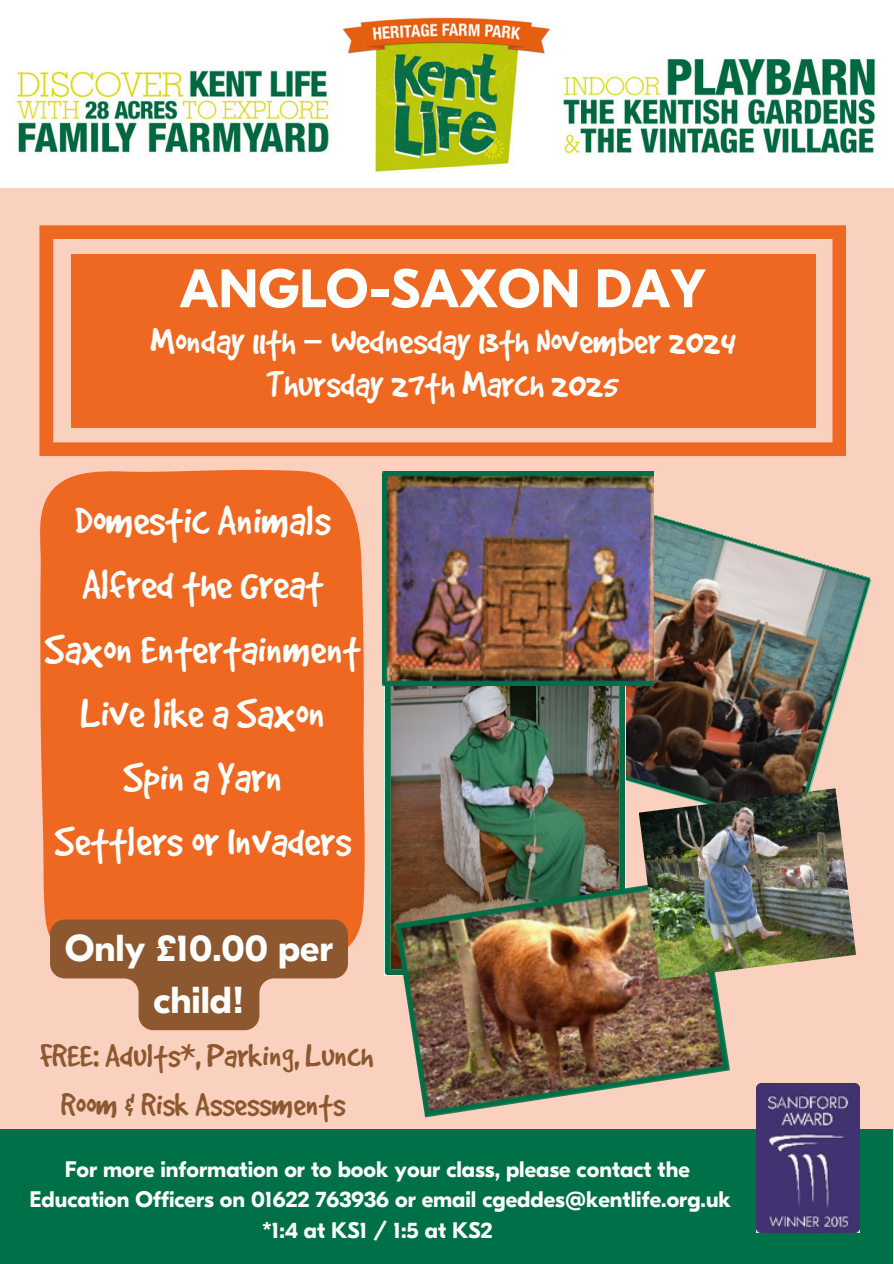
<style>
.page{position:relative;width:894px;height:1264px;background:#fff}
.page>*{position:absolute;margin:0;border:0;box-sizing:border-box;transform-origin:0 0}
.t1{font:700 54px "GT Eesti Pro Display";color:#fcfefc}
.t2{font:46.05px/64.2px "Good Dog";color:#fcfefc;text-align:center}
.t3{font:40.8px/43px "Good Dog";color:#fcfefc;text-align:center}
.t4{font:700 37.5px/51.8px "GT Eesti Pro Display";color:#fcfefc;text-align:center}
.t5{font:36px/49.5px "Good Dog";color:#8d5830;text-align:center}
.t6{font:700 22.5px "GT Eesti Pro Display";color:#fcfefc}
.s1{font-family:"Noto Sans Gurmukhi"}
</style>
<div class="page">
<div style="left:0;top:0;width:893px;height:1263px;background:#f9d1be"></div>
<img style="left:0;top:0;width:893px;height:188px">
<svg style="left:39px;top:225px;width:806px;height:231px"></svg>
<div style="left:72px;top:254px;width:743px;height:174px;background:#ee6821"></div>
<div style="left:40px;top:469px;width:325px;height:478px;background:#ee6821"></div>
<div style="left:0;top:1129px;width:891px;height:134px;background:#007048"></div>
<img style="left:756px;top:1083px;width:103px;height:149px">
<img style="left:625px;top:497px;width:246px;height:334px">
<img style="left:384px;top:685px;width:241px;height:290px">
<img style="left:382px;top:471px;width:271px;height:214px">
<img style="left:395px;top:876px;width:334px;height:241px">
<img style="left:638px;top:788px;width:217px;height:191px">
<svg style="left:50px;top:919px;width:298px;height:111px"></svg>
<p class="t1" style="left:179px;top:258px;width:527px">ANGLO-SAXON DAY</p>
<p class="t3" style="left:150px;top:319px;width:586px">Monday 11th <span class="s1">–</span> Wednesday 13th November 2024<br>Thursday 27th March 2025</p>
<p class="t2" style="left:44px;top:488px;width:318px">Domestic Animals<br>Alfred the Great<br>Saxon Entertainment<br>Live like a Saxon<br>Spin a Yarn<br>Settlers or Invaders</p>
<p class="t4" style="left:65px;top:922px;width:269px">Only £10.00 per child!</p>
<p class="t5" style="left:40px;top:1030px;width:335px">FREE: Adults*, Parking, Lunch<br>Room &amp; Risk Assessments</p>
<p class="t6" style="left:65px;top:1156px;width:626px">For more information or to book your class, please contact the</p>
<h3 class="t6" style="left:30px;top:1187px;width:702px">Education Officers on 01622 763936 or email cgeddes@kentlife.org.uk</h3>
<h5 class="t6" style="left:262px;top:1217px;width:232px">*1:4 at KS1 / 1:5 at KS2</h5>
</div>
